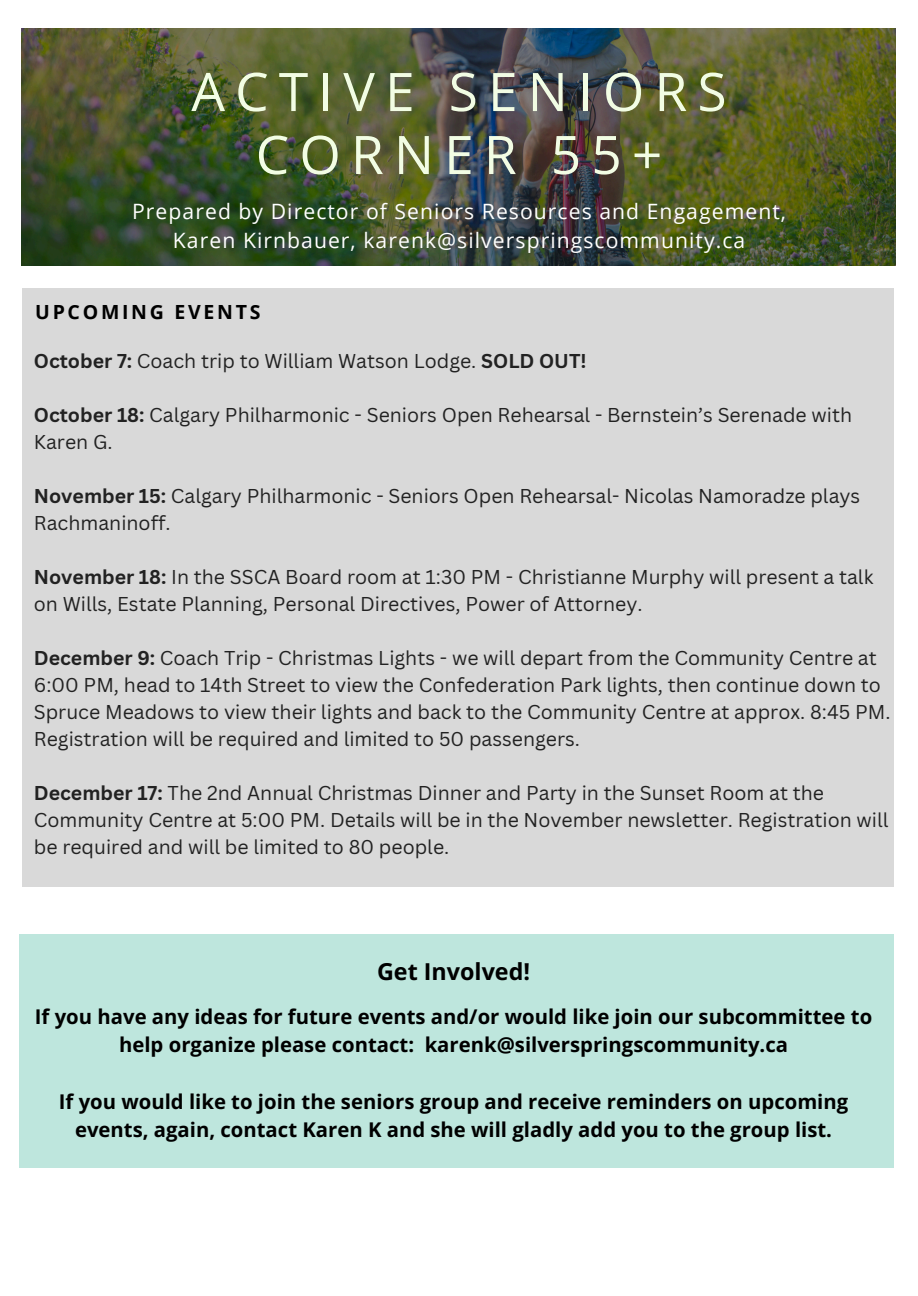
<style>
.page{position:relative;width:918px;height:1296px;background:#fff}
.page>*{position:absolute;margin:0;border:0;box-sizing:border-box;transform-origin:0 0}
.t1{font:53.25px/63px "Open Sans";letter-spacing:.19em;color:#f2fde4;text-align:center}
.t2{font:700 23.25px "Open Sans";color:#000}
.t3{font:21.15px/29.2px "Open Sans";letter-spacing:.05em;color:#fff;text-align:center}
.t4{font:700 20.25px/28.2px "Open Sans";color:#000;text-align:center}
.t5{font:19.5px/27px "Canva Sans";color:#222}
.t6{font:700 19.5px "Open Sans";letter-spacing:.14em;color:#000}
.s1{font-weight:700}
</style>
<div class="page">
<img style="left:21px;top:28px;width:875px;height:238px">
<div style="left:22px;top:288px;width:872px;height:599px;background:#d9d9d9"></div>
<div style="left:20px;top:934px;width:874px;height:234px;background:#bee6dd"></div>
<p class="t1" style="left:191px;top:59px;width:537px">ACTIVE SENIORS<br>CORNER 55+</p>
<p class="t3" style="left:132px;top:196px;width:655px">Prepared by Director of Seniors Resources and Engagement,<br>Karen Kirnbauer, karenk@silverspringscommunity.ca</p>
<p class="t6" style="left:35px;top:298px;width:227px">UPCOMING EVENTS</p>
<h1 class="t5" style="left:34px;top:347px;width:554px"><span class="s1">October 7:</span> Coach trip to William Watson Lodge. <span class="s1">SOLD OUT!</span></h1>
<h3 class="t5" style="left:34px;top:401px;width:820px"><span class="s1">October 18:</span> Calgary Philharmonic - Seniors Open Rehearsal - Bernstein’s Serenade with<br>Karen G.</h3>
<h4 class="t5" style="left:34px;top:482px;width:828px"><span class="s1">November 15:</span> Calgary Philharmonic - Seniors Open Rehearsal- Nicolas Namoradze plays<br>Rachmaninoff.</h4>
<p class="t5" style="left:34px;top:563px;width:841px"><span class="s1">November 18:</span> In the SSCA Board room at 1:30 PM - Christianne Murphy will present a talk on Wills, Estate Planning, Personal Directives, Power of Attorney.</p>
<p class="t5" style="left:34px;top:644px;width:858px"><span class="s1">December 9:</span> Coach Trip - Christmas Lights - we will depart from the Community Centre at 6:00 PM, head to 14th Street to view the Confederation Park lights, then continue down to Spruce Meadows to view their lights and back to the Community Centre at approx. 8:45 PM.<br>Registration will be required and limited to 50 passengers.</p>
<p class="t5" style="left:34px;top:779px;width:856px"><span class="s1">December 17:</span> The 2nd Annual Christmas Dinner and Party in the Sunset Room at the<br>Community Centre at 5:00 PM. Details will be in the November newsletter. Registration will be required and will be limited to 80 people.</p>
<h5 class="t2" style="left:377px;top:955px;width:155px">Get Involved!</h5>
<h2 class="t4" style="left:35px;top:1002px;width:839px">If you have any ideas for future events and/or would like join our subcommittee to help organize please contact: karenk@silverspringscommunity.ca</h2>
<h5 class="t4" style="left:59px;top:1087px;width:791px">If you would like to join the seniors group and receive reminders on upcoming events, again, contact Karen K and she will gladly add you to the group list.</h5>
</div>
